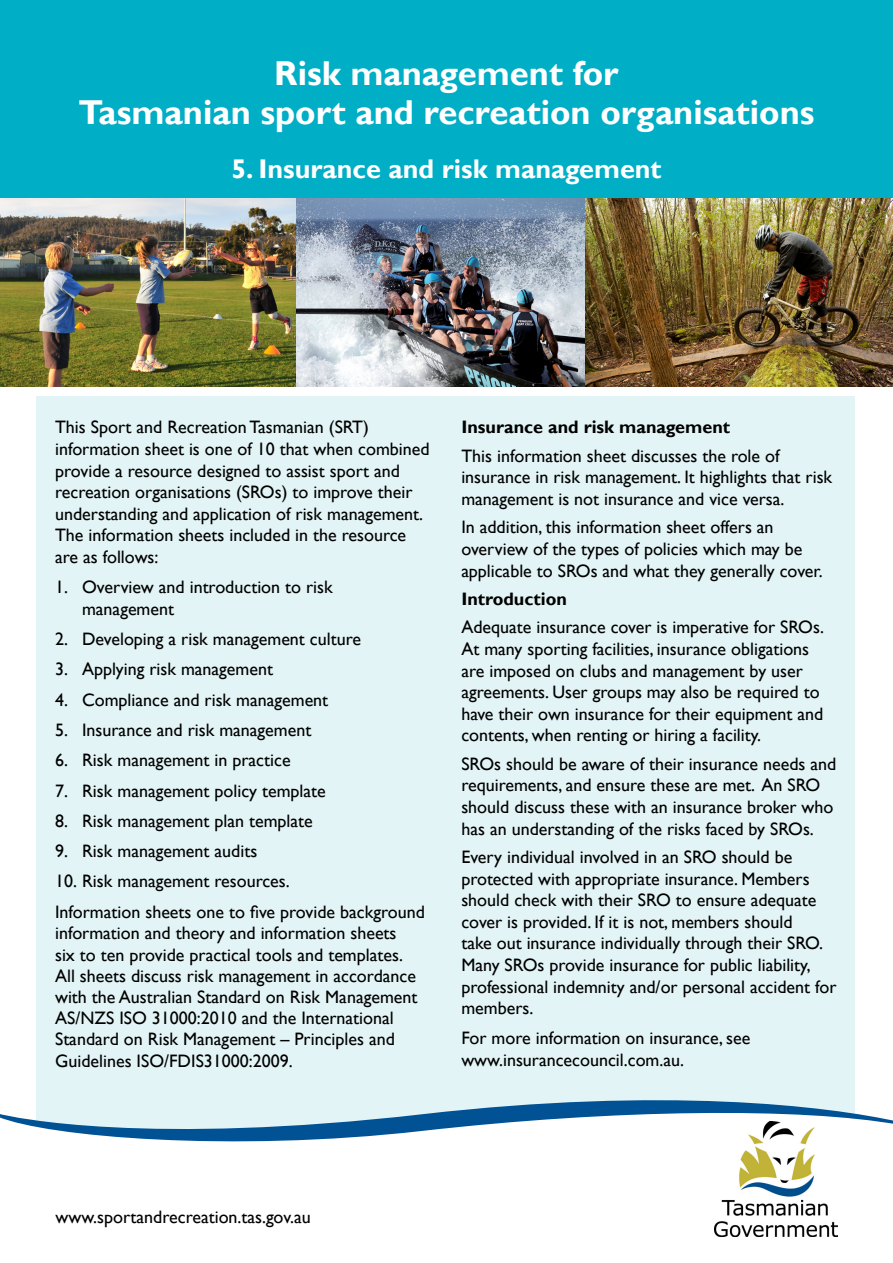
<style>
.page{position:relative;width:893px;height:1263px;background:#fff}
.page>*{position:absolute;margin:0;border:0;box-sizing:border-box;transform-origin:0 0}
.t1{font:700 34.5px/39px "Gill Sans";color:#fff;text-align:center}
.t2{font:700 27px "Gill Sans";color:#fff}
.t3{font:18px/21.6px "Gill Sans";color:#000}
.t4{font:700 18px "Gill Sans";color:#000}
</style>
<div class="page">
<img style="left:0;top:197px;width:893px;height:189px">
<div style="left:36px;top:396px;width:819px;height:797px;background:#e3f4f6"></div>
<svg style="left:36px;top:1152px;width:819px;height:85px"></svg>
<svg style="left:0;top:1100px;width:893px;height:52px"></svg>
<div style="left:0;top:0;width:893px;height:197px;background:#00aec5"></div>
<img style="left:715px;top:1121px;width:123px;height:115px">
<h1 class="t1" style="left:78px;top:54px;width:737px">Risk management for<br>Tasmanian sport and recreation organisations</h1>
<h2 class="t2" style="left:231px;top:153px;width:432px">5. Insurance and risk management</h2>
<p class="t3" style="left:55px;top:417px;width:376px">This Sport and Recreation Tasmanian (SRT) information sheet is one of 10 that when combined provide a resource designed to assist sport and recreation organisations (SROs) to improve their understanding and application of risk management.<br>The information sheets included in the resource are as follows:</p>
<p class="t3" style="left:82px;top:576px;width:252px;text-indent:-27px">1. Overview and introduction to risk management</p>
<p class="t3" style="left:55px;top:628px;width:308px">2. Developing a risk management culture</p>
<p class="t3" style="left:55px;top:659px;width:219px">3. Applying risk management</p>
<p class="t3" style="left:55px;top:689px;width:275px">4. Compliance and risk management</p>
<p class="t3" style="left:55px;top:719px;width:258px">5. Insurance and risk management</p>
<p class="t3" style="left:55px;top:750px;width:237px">6. Risk management in practice</p>
<p class="t3" style="left:55px;top:780px;width:272px">7. Risk management policy template</p>
<p class="t3" style="left:55px;top:810px;width:259px">8. Risk management plan template</p>
<p class="t3" style="left:55px;top:841px;width:204px">9. Risk management audits</p>
<p class="t3" style="left:55px;top:866px;width:371px;line-height:30.3px">10. Risk management resources.<br>Information sheets one to five provide background</p>
<p class="t3" style="left:55px;top:923px;width:364px;line-height:21.1px">information and theory and information sheets six to ten provide practical tools and templates.<br>All sheets discuss risk management in accordance with the Australian Standard on Risk Management AS/NZS ISO 31000:2010 and the International Standard on Risk Management – Principles and Guidelines ISO/FDIS31000:2009.</p>
<p class="t4" style="left:461px;top:416px;width:270px">Insurance and risk management</p>
<p class="t3" style="left:461px;top:445px;width:372px">This information sheet discusses the role of insurance in risk management. It highlights that risk management is not insurance and vice versa.</p>
<p class="t3" style="left:461px;top:517px;width:363px">In addition, this information sheet offers an overview of the types of policies which may be applicable to SROs and what they generally cover.</p>
<p class="t4" style="left:461px;top:588px;width:107px">Introduction</p>
<p class="t3" style="left:461px;top:617px;width:364px">Adequate insurance cover is imperative for SROs.<br>At many sporting facilities, insurance obligations are imposed on clubs and management by user agreements. User groups may also be required to have their own insurance for their equipment and contents, when renting or hiring a facility.</p>
<p class="t3" style="left:461px;top:753px;width:377px">SROs should be aware of their insurance needs and requirements, and ensure these are met. An SRO should discuss these with an insurance broker who has an understanding of the risks faced by SROs.</p>
<p class="t3" style="left:461px;top:846px;width:377px">Every individual involved in an SRO should be protected with appropriate insurance. Members should check with their SRO to ensure adequate cover is provided. If it is not, members should<br>take out insurance individually through their SRO.<br>Many SROs provide insurance for public liability, professional indemnity and/or personal accident for members.</p>
<p class="t3" style="left:461px;top:1028px;width:291px">For more information on insurance, see www.insurancecouncil.com.au.</p>
<p class="t3" style="left:56px;top:1206px;width:257px">www.sportandrecreation.tas.gov.au</p>
</div>
